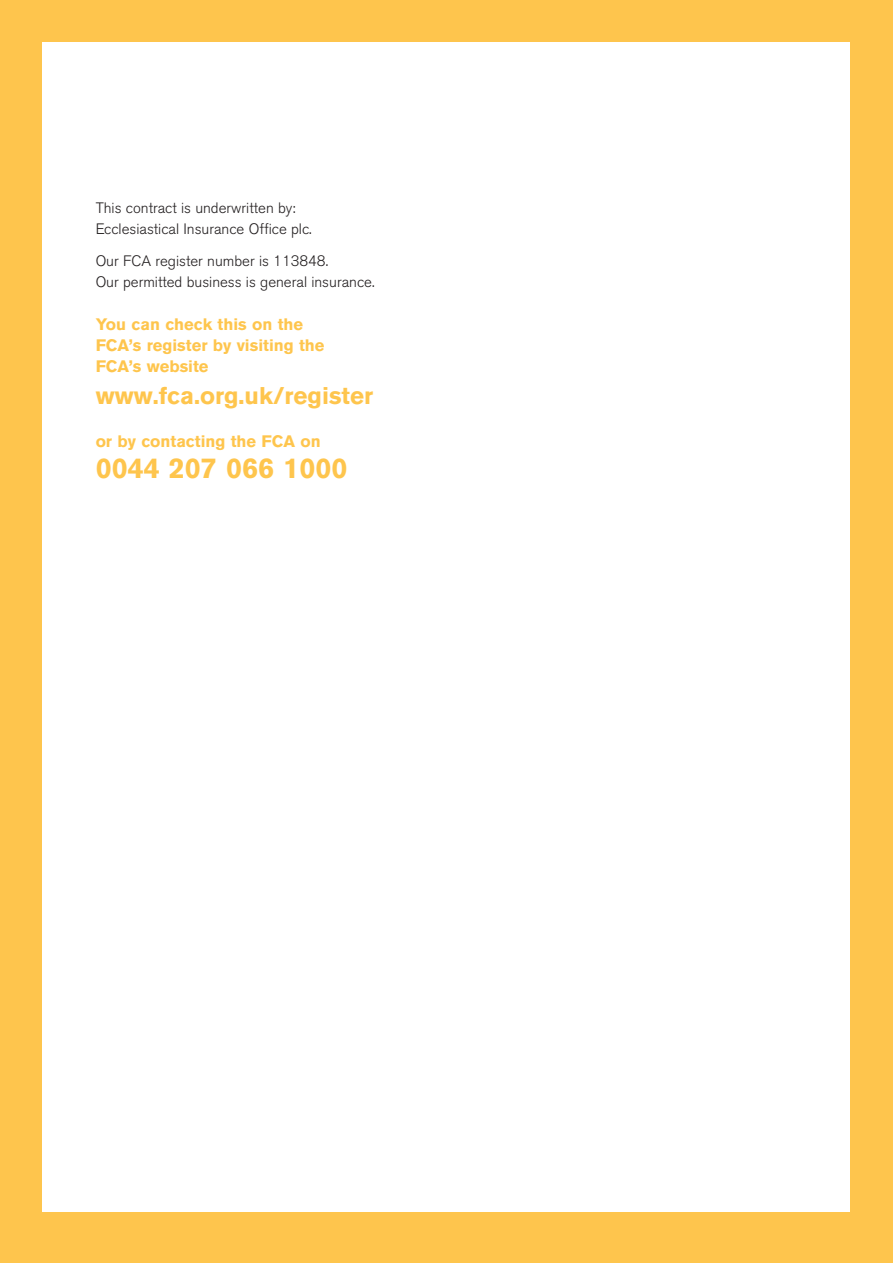
<style>
.page{position:relative;width:893px;height:1263px;background:#fec54d}
.page>*{position:absolute;margin:0;border:0;box-sizing:border-box;transform-origin:0 0}
.t1{font:700 28.5px "Akzidenz Grotesk BQ";color:#fec54d}
.t2{font:700 24px "Akzidenz Grotesk BQ";color:#fec54d}
.t3{font:700 16.5px/21.3px "Akzidenz Grotesk BQ";color:#fec54d}
.t4{font:300 15px/21.3px "Akzidenz Grotesk BQ";color:#231f20}
</style>
<div class="page">
<div style="left:43px;top:43px;width:807px;height:1169px;background:#fff"></div>
<p class="t4" style="left:96px;top:198px;width:218px">This contract is underwritten by:<br>Ecclesiastical Insurance Office plc.</p>
<p class="t4" style="left:96px;top:252px;width:280px">Our FCA register number is 113848.<br>Our permitted business is general insurance.</p>
<p class="t3" style="left:96px;top:315px;width:230px">You can check this on the<br>FCA’s register by visiting the<br>FCA’s website</p>
<h2 class="t2" style="left:96px;top:387px;width:279px">www.fca.org.uk/register</h2>
<p class="t3" style="left:96px;top:431px;width:226px">or by contacting the FCA on</p>
<h1 class="t1" style="left:96px;top:458px;width:253px">0044 207 066 1000</h1>
</div>
